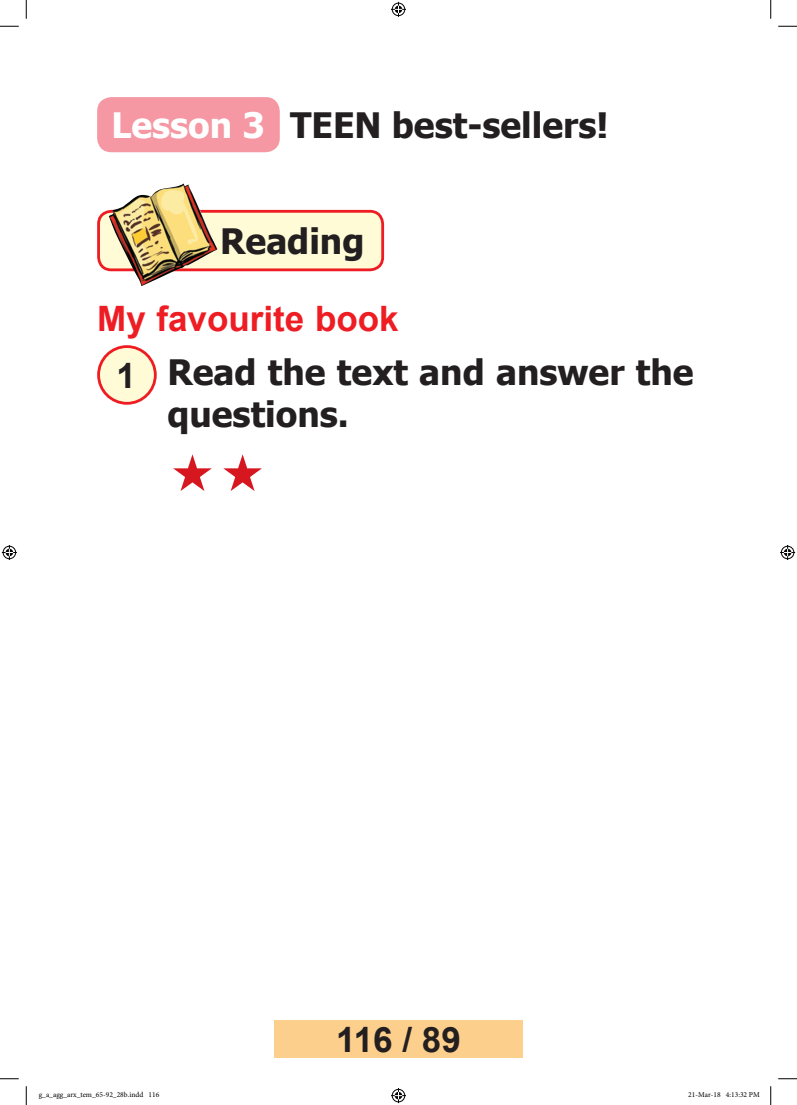
<style>
.page{position:relative;width:797px;height:1105px;background:#fff}
.page>*{position:absolute;margin:0;border:0;box-sizing:border-box;transform-origin:0 0}
.t1{font:700 35px/42px "Tahoma";color:#231f20}
.t2{font:700 35px "Arial";color:#ee1d23}
.t3{font:700 35px "Arial";color:#231f20}
.t4{font:7.5px "Minion Pro";color:#000}
.s1{color:#fff}
.s2{font-family:"Arial"}
</style>
<div class="page">
<div style="left:97px;top:97px;width:183px;height:55px;background:#f598a3;border-radius:14px"></div>
<div style="left:99px;top:211px;width:283px;height:59px;background:#fffbd6;border-radius:13px"></div>
<div style="left:97px;top:210px;width:287px;height:61px;border:3px solid #ee1d23;border-radius:13px"></div>
<img style="left:109px;top:183px;width:108px;height:103px">
<div style="left:99px;top:347px;width:56px;height:56px;background:#fffbd6;border-radius:50%"></div>
<div style="left:97px;top:345px;width:60px;height:60px;border:3px solid #ee1d23;border-radius:50%"></div>
<div style="left:274px;top:1020px;width:248px;height:37px;background:#fdcf8c"></div>
<svg style="left:0;top:25px;width:19px;height:2px"></svg>
<svg style="left:778px;top:25px;width:19px;height:2px"></svg>
<svg style="left:0;top:1078px;width:19px;height:1px"></svg>
<svg style="left:778px;top:1078px;width:19px;height:1px"></svg>
<svg style="left:25px;top:0;width:2px;height:19px"></svg>
<svg style="left:25px;top:1086px;width:2px;height:19px"></svg>
<svg style="left:770px;top:0;width:1px;height:19px"></svg>
<svg style="left:770px;top:1086px;width:1px;height:19px"></svg>
<svg style="left:391px;top:2px;width:15px;height:15px"></svg>
<svg style="left:391px;top:1088px;width:15px;height:15px"></svg>
<svg style="left:2px;top:545px;width:15px;height:15px"></svg>
<svg style="left:780px;top:545px;width:15px;height:15px"></svg>
<p class="t1" style="left:111px;top:106px;width:498px"><span class="s1">Lesson 3</span> TEEN best-sellers!</p>
<p class="t1" style="left:220px;top:222px;width:146px">Reading</p>
<p class="t2" style="left:97px;top:294px;width:303px">My favourite book</p>
<p class="t1" style="left:167px;top:353px;width:527px;text-indent:-51px"><span class="s2">1</span> Read the text and answer the questions.</p>
<p class="t3" style="left:336px;top:1015px;width:126px">116 / 89</p>
<p class="t4" style="left:39px;top:1090px;width:122px">g_a_agg_arx_tem_65-92_28b.indd 116</p>
<p class="t4" style="left:688px;top:1090px;width:73px">21-Mar-18 4:13:32 PM</p>
</div>
